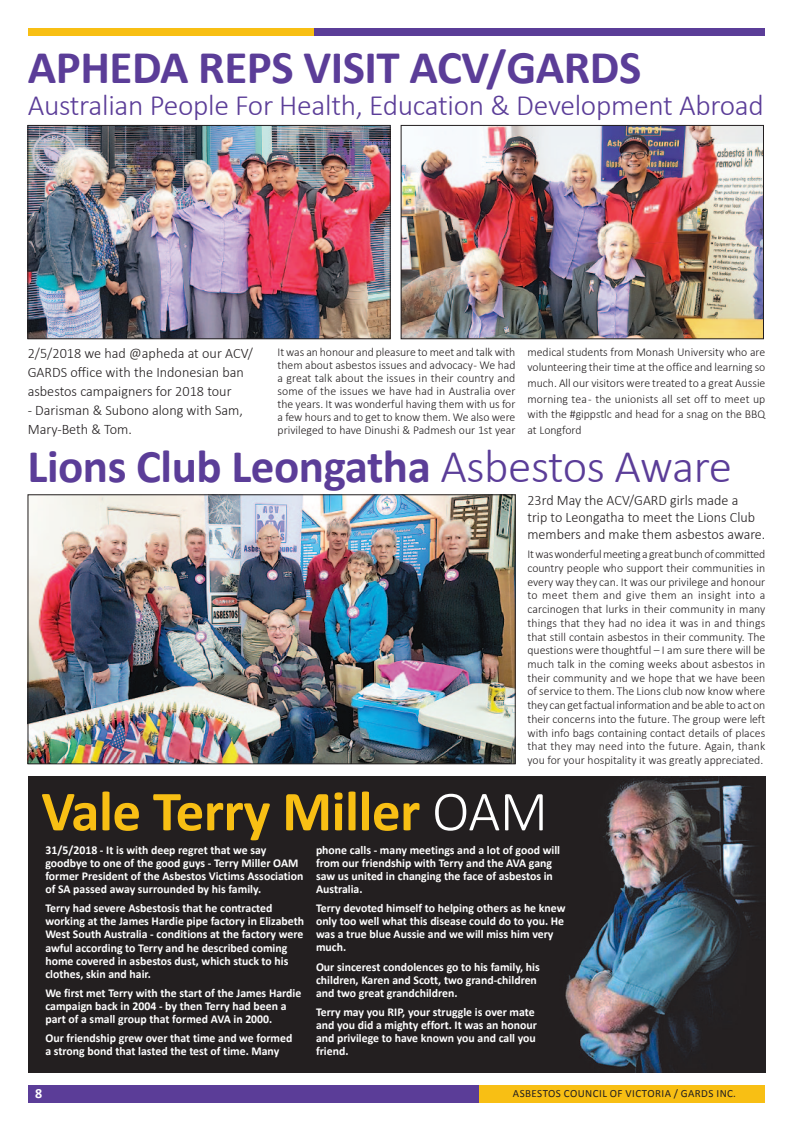
<style>
.page{position:relative;width:793px;height:1134px;background:#fff}
.page>*{position:absolute;margin:0;border:0;box-sizing:border-box;transform-origin:0 0}
.CalibriHeading{font:700 57px "Calibri";letter-spacing:-.01em;color:#f8bf14}
.CalibriHeading-2{font:700 47px "Calibri";letter-spacing:-.01em;color:#5b3d98}
.CalibriHeading-3{font:300 29.5px "Calibri";letter-spacing:-.01em;color:#5b3d98}
.New_Intro{font:300 14.5px/19.1px "Calibri";color:#231f20}
.XX_Default_Paragraph{font:700 14px "Calibri";color:#fff}
.NewBody{font:300 12px/13.7px "Calibri";color:#231f20;text-align:justify}
.NewBody-2{font:700 12px/13.1px "Calibri";color:#fff}
.XX_Default_Paragraph-2{font:11px "Calibri";letter-spacing:.04em;color:#231f20}
.s1{font-weight:300}
.s2{font-weight:300;color:#fff}
</style>
<div class="page">
<div style="left:313px;top:28px;width:452px;height:8px;background:#5b3d98"></div>
<div style="left:28px;top:28px;width:285px;height:8px;background:#f8bf14"></div>
<div style="left:28px;top:1086px;width:451px;height:17px;background:#5b3d98"></div>
<div style="left:479px;top:1086px;width:286px;height:17px;background:#f8bf14"></div>
<div style="left:28px;top:776px;width:737px;height:296px;background:#231f20"></div>
<img style="left:565px;top:776px;width:194px;height:296px">
<img style="left:30px;top:127px;width:358px;height:210px">
<div style="left:28px;top:125px;width:362px;height:214px;border:1px solid #231f20"></div>
<img style="left:30px;top:496px;width:483px;height:266px">
<div style="left:28px;top:494px;width:487px;height:270px;border:1px solid #231f20"></div>
<img style="left:402px;top:127px;width:359px;height:210px">
<div style="left:400px;top:125px;width:363px;height:214px;border:1px solid #231f20"></div>
<p class="CalibriHeading-2" style="left:28px;top:37px;width:615px">APHEDA REPS VISIT ACV/GARDS</p>
<p class="CalibriHeading-3" style="left:28px;top:86px;width:737px">Australian People For Health, Education &amp; Development Abroad</p>
<p class="New_Intro" style="left:28px;top:343px;width:226px">2/5/2018 we had @apheda at our ACV/<br>GARDS office with the Indonesian ban asbestos campaigners for 2018 tour</p>
<p class="New_Intro" style="left:28px;top:400px;width:216px">- Darisman &amp; Subono along with Sam,<br>Mary-Beth &amp; Tom.</p>
<p class="NewBody" style="left:277px;top:345px;width:239px;line-height:13px">It was an honour and pleasure to meet and talk with them about asbestos issues and advocacy - We had a great talk about the issues in their country and some of the issues we have had in Australia over the years. It was wonderful having them with us for a few hours and to get to know them. We also were privileged to have Dinushi &amp; Padmesh our 1st year</p>
<p class="NewBody" style="left:527px;top:344px;width:239px;line-height:15.6px">medical students from Monash University who are volunteering their time at the office and learning so much. All our visitors were treated to a great Aussie morning tea - the unionists all set off to meet up with the #gippstlc and head for a snag on the BBQ at Longford</p>
<p class="CalibriHeading-2" style="left:28px;top:436px;width:705px">Lions Club Leongatha <span class="s1">Asbestos Aware</span></p>
<p class="New_Intro" style="left:527px;top:492px;width:239px;line-height:16.7px">23rd May the ACV/GARD girls made a<br>trip to Leongatha to meet the Lions Club members and make them asbestos aware.</p>
<p class="NewBody" style="left:527px;top:547px;width:239px">It was wonderful meeting a great bunch of committed country people who support their communities in every way they can. It was our privilege and honour to meet them and give them an insight into a carcinogen that lurks in their community in many things that they had no idea it was in and things that still contain asbestos in their community. The questions were thoughtful – I am sure there will be much talk in the coming weeks about asbestos in their community and we hope that we have been of service to them. The Lions club now know where they can get factual information and be able to act on their concerns into the future. The group were left with info bags containing contact details of places that they may need into the future. Again, thank you for your hospitality it was greatly appreciated.</p>
<p class="CalibriHeading" style="left:41px;top:775px;width:508px">Vale Terry Miller <span class="s2">OAM</span></p>
<p class="NewBody-2" style="left:45px;top:844px;width:259px">31/5/2018 - It is with deep regret that we say goodbye to one of the good guys - Terry Miller OAM former President of the Asbestos Victims Association of SA passed away surrounded by his family.</p>
<p class="NewBody-2" style="left:45px;top:902px;width:260px">Terry had severe Asbestosis that he contracted working at the James Hardie pipe factory in Elizabeth West South Australia - conditions at the factory were awful according to Terry and he described coming home covered in asbestos dust, which stuck to his clothes, skin and hair.</p>
<p class="NewBody-2" style="left:45px;top:986px;width:257px">We first met Terry with the start of the James Hardie campaign back in 2004 - by then Terry had been a part of a small group that formed AVA in 2000.</p>
<p class="NewBody-2" style="left:45px;top:1031px;width:248px">Our friendship grew over that time and we formed a strong bond that lasted the test of time. Many</p>
<p class="NewBody-2" style="left:316px;top:844px;width:245px">phone calls - many meetings and a lot of good will from our friendship with Terry and the AVA gang saw us united in changing the face of asbestos in Australia.</p>
<p class="NewBody-2" style="left:316px;top:902px;width:251px">Terry devoted himself to helping others as he knew only too well what this disease could do to you. He was a true blue Aussie and we will miss him very much.</p>
<p class="NewBody-2" style="left:316px;top:960px;width:225px">Our sincerest condolences go to his family, his children, Karen and Scott, two grand-children and two great grandchildren.</p>
<p class="NewBody-2" style="left:316px;top:1005px;width:222px">Terry may you RIP, your struggle is over mate and you did a mighty effort. It was an honour and privilege to have known you and call you friend.</p>
<p class="XX_Default_Paragraph" style="left:35px;top:1085px;width:9px">8</p>
<p class="XX_Default_Paragraph-2" style="left:512px;top:1087px;width:224px">ASBESTOS COUNCIL OF VICTORIA / GARDS INC.</p>
</div>
